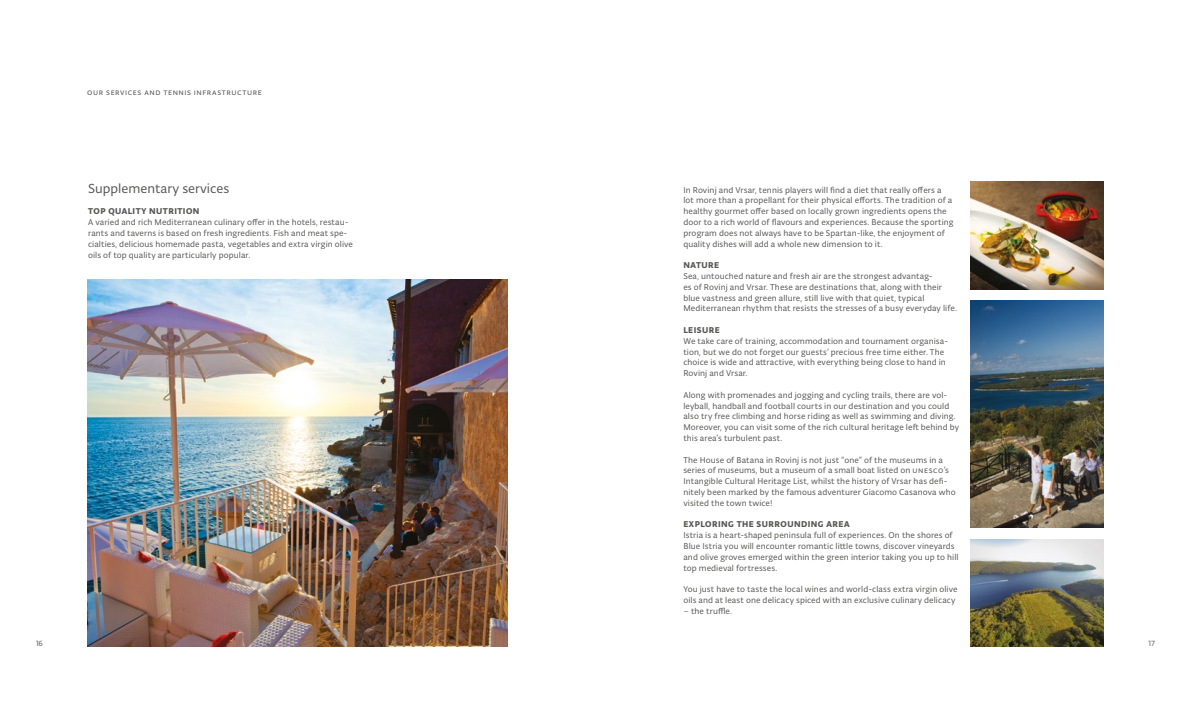
<style>
.page{position:relative;width:1191px;height:709px;background:#fff}
.page>*{position:absolute;margin:0;border:0;box-sizing:border-box;transform-origin:0 0}
.t1{font:14px "Typonine Sans Pro";color:#575756}
.t2{font:9px/10.8px "Typonine Sans Pro";letter-spacing:.01em;color:#575756}
.t3{font:700 9px "Typonine Sans Pro";letter-spacing:.05em;color:#575756}
.t4{font:9px "Typonine Sans Pro";letter-spacing:.06em;color:#575756}
.t5{font:8px "Typonine Sans Pro";color:#575756}
</style>
<div class="page">
<img style="left:970px;top:539px;width:133px;height:107px">
<img style="left:970px;top:301px;width:133px;height:226px">
<img style="left:970px;top:182px;width:133px;height:107px">
<img style="left:88px;top:279px;width:419px;height:367px">
<p class="t4" style="left:87px;top:87px;width:176px">our services and tennis infrastructure</p>
<h1 class="t1" style="left:88px;top:180px;width:143px">Supplementary services</h1>
<p class="t3" style="left:88px;top:206px;width:113px">TOP QUALITY NUTRITION</p>
<p class="t2" style="left:88px;top:217px;width:266px">A varied and rich Mediterranean culinary offer in the hotels, restau&shy;rants and taverns is based on fresh ingredients. Fish and meat spe&shy;cialties, delicious homemade pasta, vegetables and extra virgin olive oils of top quality are particularly popular.</p>
<p class="t2" style="left:683px;top:184px;width:272px">In Rovinj and Vrsar, tennis players will find a diet that really offers a lot more than a propellant for their physical efforts. The tradition of a healthy gourmet offer based on locally grown ingredients opens the door to a rich world of flavours and experiences. Because the sporting program does not always have to be Spartan-like, the enjoyment of quality dishes will add a whole new dimension to it.</p>
<p class="t3" style="left:683px;top:260px;width:37px">NATURE</p>
<p class="t2" style="left:683px;top:270px;width:275px">Sea, untouched nature and fresh air are the strongest advantag-<br>es of Rovinj and Vrsar. These are destinations that, along with their blue vastness and green allure, still live with that quiet, typical Mediterranean rhythm that resists the stresses of a busy everyday life.</p>
<p class="t3" style="left:683px;top:324px;width:38px">LEISURE</p>
<p class="t2" style="left:683px;top:335px;width:266px">We take care of training, accommodation and tournament organisa&shy;tion, but we do not forget our guests’ precious free time either. The choice is wide and attractive, with everything being close to hand in Rovinj and Vrsar.</p>
<p class="t2" style="left:683px;top:389px;width:277px">Along with promenades and jogging and cycling trails, there are vol&shy;leyball, handball and football courts in our destination and you could also try free climbing and horse riding as well as swimming and diving.<br>Moreover, you can visit some of the rich cultural heritage left behind by this area’s turbulent past.</p>
<p class="t2" style="left:683px;top:454px;width:274px">The House of Batana in Rovinj is not just “one” of the museums in a series of museums, but a museum of a small boat listed on unesco’s Intangible Cultural Heritage List, whilst the history of Vrsar has defi&shy;nitely been marked by the famous adventurer Giacomo Casanova who visited the town twice!</p>
<p class="t3" style="left:683px;top:519px;width:168px">EXPLORING THE SURROUNDING AREA</p>
<p class="t2" style="left:683px;top:530px;width:277px">Istria is a heart-shaped peninsula full of experiences. On the shores of Blue Istria you will encounter romantic little towns, discover vineyards and olive groves emerged within the green interior taking you up to hill top medieval fortresses.</p>
<p class="t2" style="left:683px;top:584px;width:276px">You just have to taste the local wines and world-class extra virgin olive oils and at least one delicacy spiced with an exclusive culinary delicacy</p>
<p class="t2" style="left:683px;top:605px;width:50px">– the truffle.</p>
<p class="t5" style="left:36px;top:638px;width:8px">16</p>
<p class="t5" style="left:1148px;top:638px;width:8px">17</p>
</div>
